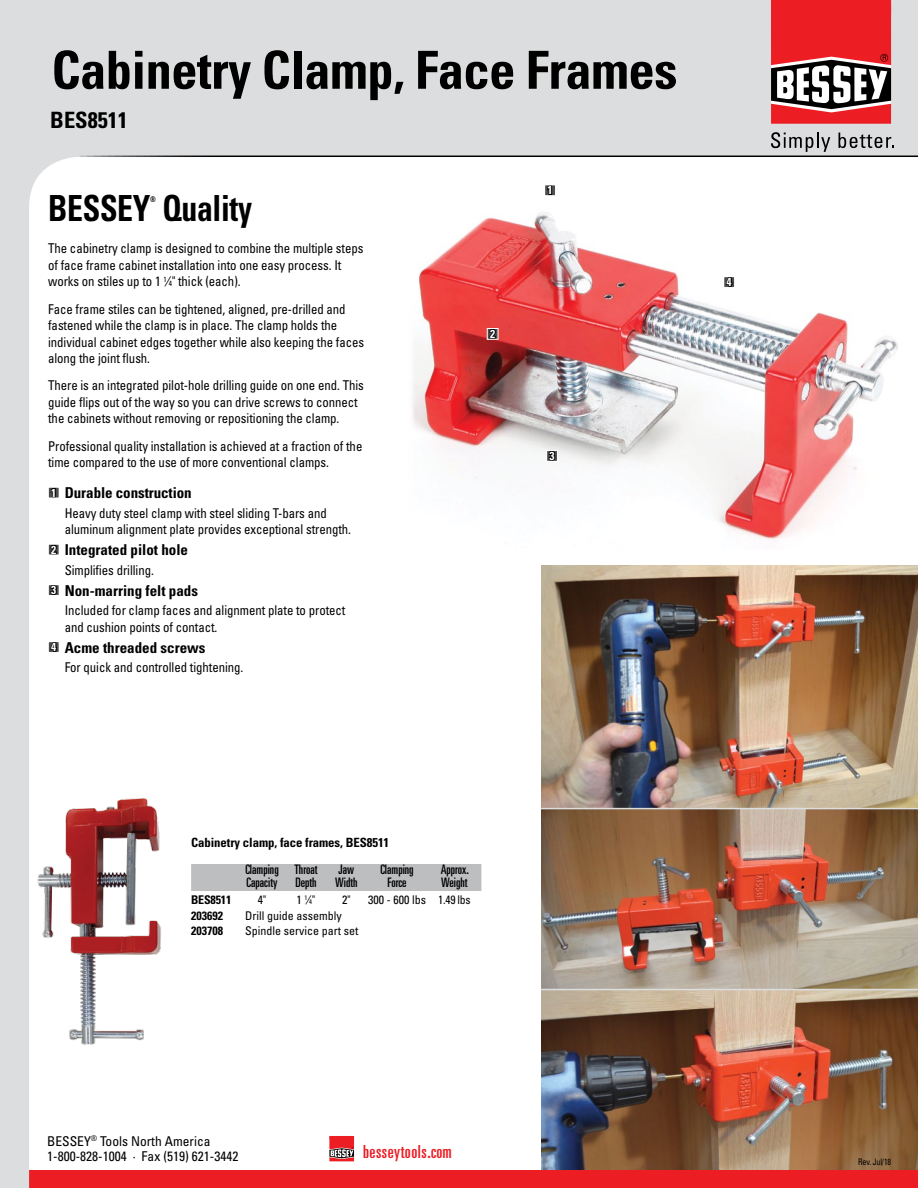
<style>
.page{position:relative;width:918px;height:1188px;background:#fff}
.page>*{position:absolute;margin:0;border:0;box-sizing:border-box;transform-origin:0 0}
.t1{font:700 condensed 52.5px "Univers LT";letter-spacing:-.01em;color:#000}
.t2{font:700 condensed 36px "Univers LT";letter-spacing:-.01em;color:#000;scale:.88 1}
.t3{font:700 condensed 22.5px "Univers LT";color:#000}
.t4{font:ultra-condensed 18px "Univers LT";letter-spacing:.03em;color:#ed1d24}
.t5{font:700 condensed 15px "Univers LT";color:#000}
.t6{font:condensed 13.5px/16.5px "Univers LT";letter-spacing:-.005em;color:#000;scale:.95 1}
.t7{font:condensed 13.5px/15px "Univers LT";letter-spacing:-.005em;color:#000}
.t8{font:ultra-condensed 13.2px/13.2px "Univers LT";color:#000}
.t9{font:700 condensed 12.75px "Univers LT";letter-spacing:-.005em;color:#000}
.t10{font:condensed 12px "Univers LT";color:#000}
.t11{font:700 condensed 12px "Univers LT";color:#000}
.t12{font:700 condensed 11.55px "Univers";color:#fff}
.t13{font:condensed 9px "Univers LT";letter-spacing:-.025em;color:#000;scale:.9 1}
.t14{font:700 condensed 7.8px "Univers LT";color:#000;scale:.88 1}
.s1{font-size:7.35px}
.s2{font-family:"Univers";font-size:11.55px;color:#fff}
.s3{font-size:6.6px}
</style>
<div class="page">
<img style="left:0;top:0;width:918px;height:1188px">
<div style="left:771px;top:0;width:120px;height:14px;background:#ed1d24"></div>
<svg style="left:771px;top:14px;width:120px;height:110px"></svg>
<svg style="left:771px;top:132px;width:59px;height:20px"></svg>
<svg style="left:839px;top:133px;width:55px;height:15px"></svg>
<hr style="left:72px;top:156px;width:846px;height:1px;background:#fff">
<hr style="left:329px;top:1136px;width:25px;height:3px;background:#ed1d24">
<svg style="left:329px;top:1137px;width:25px;height:24px"></svg>
<svg style="left:548px;top:452px;width:8px;height:8px"></svg>
<div style="left:546px;top:450px;width:12px;height:12px;border:1px solid #fff"></div>
<svg style="left:725px;top:269px;width:8px;height:17px"></svg>
<div style="left:724px;top:276px;width:11px;height:12px;border:1px solid #fff"></div>
<div style="left:545px;top:185px;width:10px;height:11px;background:#4d4d4f"></div>
<svg style="left:546px;top:184px;width:7px;height:10px"></svg>
<div style="left:544px;top:185px;width:12px;height:11px;border:1px solid #fff"></div>
<svg style="left:488px;top:330px;width:9px;height:10px"></svg>
<div style="left:487px;top:328px;width:11px;height:11px;border:1px solid #fff"></div>
<svg style="left:50px;top:489px;width:7px;height:7px"></svg>
<div style="left:48px;top:487px;width:11px;height:11px;border:1px solid #fff"></div>
<svg style="left:50px;top:546px;width:7px;height:7px"></svg>
<div style="left:48px;top:544px;width:11px;height:11px;border:1px solid #fff"></div>
<svg style="left:49px;top:584px;width:9px;height:10px"></svg>
<div style="left:48px;top:585px;width:11px;height:11px;border:1px solid #fff"></div>
<svg style="left:50px;top:634px;width:8px;height:17px"></svg>
<div style="left:48px;top:641px;width:11px;height:12px;border:1px solid #fff"></div>
<div style="left:191px;top:864px;width:290px;height:27px;background:#bcbec0"></div>
<h1 class="t1" style="left:51px;top:38px;width:628px">Cabinetry Clamp, Face Frames</h1>
<h3 class="t3" style="left:50px;top:106px;width:79px">BES8511</h3>
<h2 class="t2" style="left:48px;top:186px;width:233px">BESSEY Quality</h2>
<p class="t14" style="left:150px;top:194px;width:8px">®</p>
<p class="t6" style="left:48px;top:240px;width:333px">The cabinetry clamp is designed to combine the multiple steps of face frame cabinet installation into one easy process. It works on stiles up to 1 <sup>1</sup>⁄<span class="s1">4</span>" thick (each).</p>
<p class="t6" style="left:48px;top:300px;width:334px">Face frame stiles can be tightened, aligned, pre-drilled and fastened while the clamp is in place. The clamp holds the individual cabinet edges together while also keeping the faces along the joint flush.</p>
<p class="t6" style="left:48px;top:377px;width:334px">There is an integrated pilot-hole drilling guide on one end. This guide flips out of the way so you can drive screws to connect the cabinets without removing or repositioning the clamp.</p>
<p class="t6" style="left:48px;top:437px;width:332px">Professional quality installation is achieved at a fraction of the time compared to the use of more conventional clamps.</p>
<p class="t5" style="left:51px;top:484px;width:142px"><span class="s2">1</span> Durable construction</p>
<p class="t6" style="left:65px;top:505px;width:303px">Heavy duty steel clamp with steel sliding T-bars and aluminum alignment plate provides exceptional strength.</p>
<p class="t5" style="left:51px;top:541px;width:138px"><span class="s2">2</span> Integrated pilot hole</p>
<p class="t6" style="left:65px;top:562px;width:96px">Simplifies drilling.</p>
<p class="t5" style="left:51px;top:581px;width:148px"><span class="s2">3</span> Non-marring felt pads</p>
<p class="t6" style="left:65px;top:602px;width:297px">Included for clamp faces and alignment plate to protect and cushion points of contact.</p>
<p class="t5" style="left:51px;top:638px;width:156px"><span class="s2">4</span> Acme threaded screws</p>
<p class="t6" style="left:65px;top:659px;width:190px">For quick and controlled tightening.</p>
<p class="t12" style="left:548px;top:183px;width:7px">1</p>
<p class="t12" style="left:490px;top:327px;width:7px">2</p>
<p class="t12" style="left:550px;top:449px;width:7px">3</p>
<p class="t12" style="left:727px;top:275px;width:7px">4</p>
<p class="t9" style="left:191px;top:834px;width:200px">Cabinetry clamp, face frames, BES8511</p>
<p class="t8" style="left:245px;top:863px;width:35px">Clamping<br>Capacity</p>
<p class="t8" style="left:294px;top:863px;width:25px">Throat<br>Depth</p>
<p class="t8" style="left:335px;top:863px;width:24px">Jaw<br>Width</p>
<p class="t8" style="left:380px;top:863px;width:35px;text-align:center">Clamping<br>Force</p>
<p class="t8" style="left:441px;top:863px;width:30px">Approx.<br>Weight</p>
<p class="t11" style="left:191px;top:892px;width:42px">BES8511</p>
<p class="t10" style="left:258px;top:892px;width:10px">4"</p>
<p class="t10" style="left:297px;top:892px;width:20px">1 <sup>1</sup>⁄<span class="s3">4</span>"</p>
<p class="t10" style="left:342px;top:892px;width:10px">2"</p>
<p class="t10" style="left:368px;top:892px;width:104px">300 - 600 lbs 1.49 lbs</p>
<p class="t11" style="left:191px;top:908px;width:33px">203692</p>
<p class="t10" style="left:245px;top:908px;width:98px">Drill guide assembly</p>
<p class="t11" style="left:191px;top:923px;width:33px">203708</p>
<p class="t10" style="left:245px;top:923px;width:115px">Spindle service part set</p>
<p class="t7" style="left:47px;top:1133px;width:193px">BESSEY<sup>®</sup> Tools North America<br>1-800-828-1004 · Fax (519) 621-3442</p>
<h3 class="t4" style="left:363px;top:1141px;width:90px">besseytools.com</h3>
<p class="t13" style="left:858px;top:1157px;width:38px">Rev. Jul/18</p>
</div>
